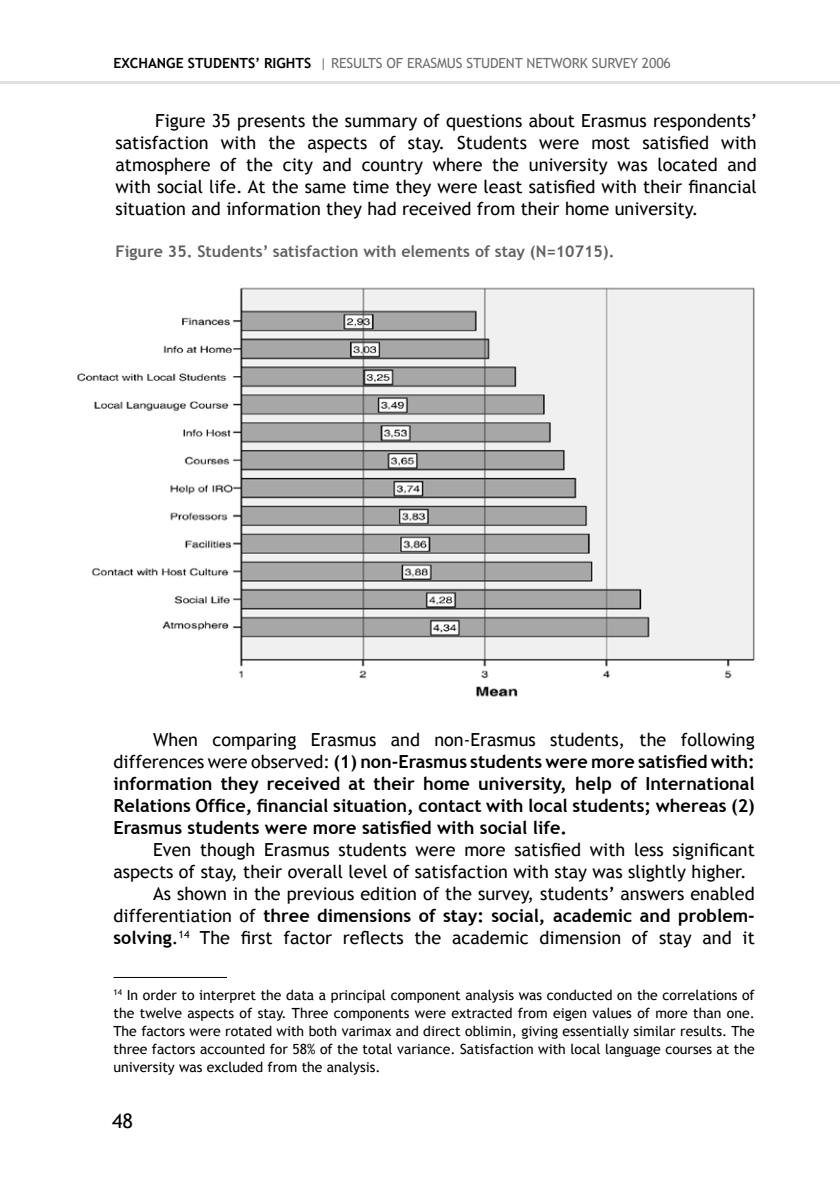
<style>
.page{position:relative;width:840px;height:1180px;background:#fff}
.page>*{position:absolute;margin:0;border:0;box-sizing:border-box;transform-origin:0 0}
.t1{font:20px "Trebuchet MS";color:#000}
.t2{font:18px/22px "Trebuchet MS";color:#000;text-align:justify}
.t3{font:700 18px/22px "Trebuchet MS";color:#000;text-align:justify}
.t4{font:700 16px "Trebuchet MS";color:#626262}
.t5{font:14px/18px "Trebuchet MS";color:#000;text-align:justify}
.t6{font:700 14px "Trebuchet MS";color:#000}
.t7{font:14px "Trebuchet MS";letter-spacing:-.01em;color:#6f6f6f}
.s1{font-weight:400;color:#6f6f6f}
.s2{font-weight:400}
.s3{font-weight:700}
</style>
<div class="page">
<hr style="left:0;top:81px;width:839px;height:3px;background:#e1e1e1">
<hr style="left:113px;top:976px;width:114px;height:1px;background:#000">
<img style="left:77px;top:287px;width:678px;height:410px">
<p class="t6" style="left:113px;top:55px;width:377px">Exchange students’ rights <span class="s1">| Resu lts of Erasmus Studen</span></p>
<p class="t7" style="left:514px;top:55px;width:93px">t Network Surve</p>
<p class="t7" style="left:630px;top:55px;width:42px">y 2006</p>
<p class="t2" style="left:115px;top:110px;width:643px;text-indent:40px">Figure 35 presents the summary of questions about Erasmus respondents’ satisfaction with the aspects of stay. Students were most satisfied with atmosphere of the city and country where the university was located and with social life. At the same time they were least satisfied with their financial situation and information they had received from their home university.</p>
<p class="t4" style="left:115px;top:241px;width:500px">Figure 35. Students’ satisfaction with elements of stay (N=10715).</p>
<p class="t3" style="left:113px;top:728px;width:642px;text-indent:40px"><span class="s2">When comparing Erasmus and non-Erasmus students, the following differences were observed:</span> (1) non-Erasmus students were more satisfied with: information they received at their home university, help of International Relations Office, financial situation, contact with local students; whereas (2)<br>Erasmus students were more satisfied with social life.</p>
<p class="t2" style="left:153px;top:838px;width:602px">Even though Erasmus students were more satisfied with less significant</p>
<p class="t2" style="left:113px;top:860px;width:634px">aspects of stay, their overall level of satisfaction with stay was slightly higher.</p>
<p class="t2" style="left:153px;top:882px;width:602px">As shown in the previous edition of the survey, students’ answers enabled</p>
<p class="t3" style="left:113px;top:904px;width:642px"><span class="s2">differentiation of</span> three dimensions of stay: social, academic and problem-</p>
<p class="t2" style="left:113px;top:926px;width:642px"><span class="s3">solving</span>.<sup>14</sup> The first factor reflects the academic dimension of stay and it</p>
<p class="t5" style="left:113px;top:986px;width:642px"><sup>14</sup> In order to interpret the data a principal component analysis was conducted on the correlations of the twelve aspects of stay. Three components were extracted from eigen values of more than one.<br>The factors were rotated with both varimax and direct oblimin, giving essentially similar results. The three factors accounted for 58% of the total variance. Satisfaction with local language courses at the university was excluded from the analysis.</p>
<p class="t1" style="left:112px;top:1108px;width:22px">48</p>
</div>
